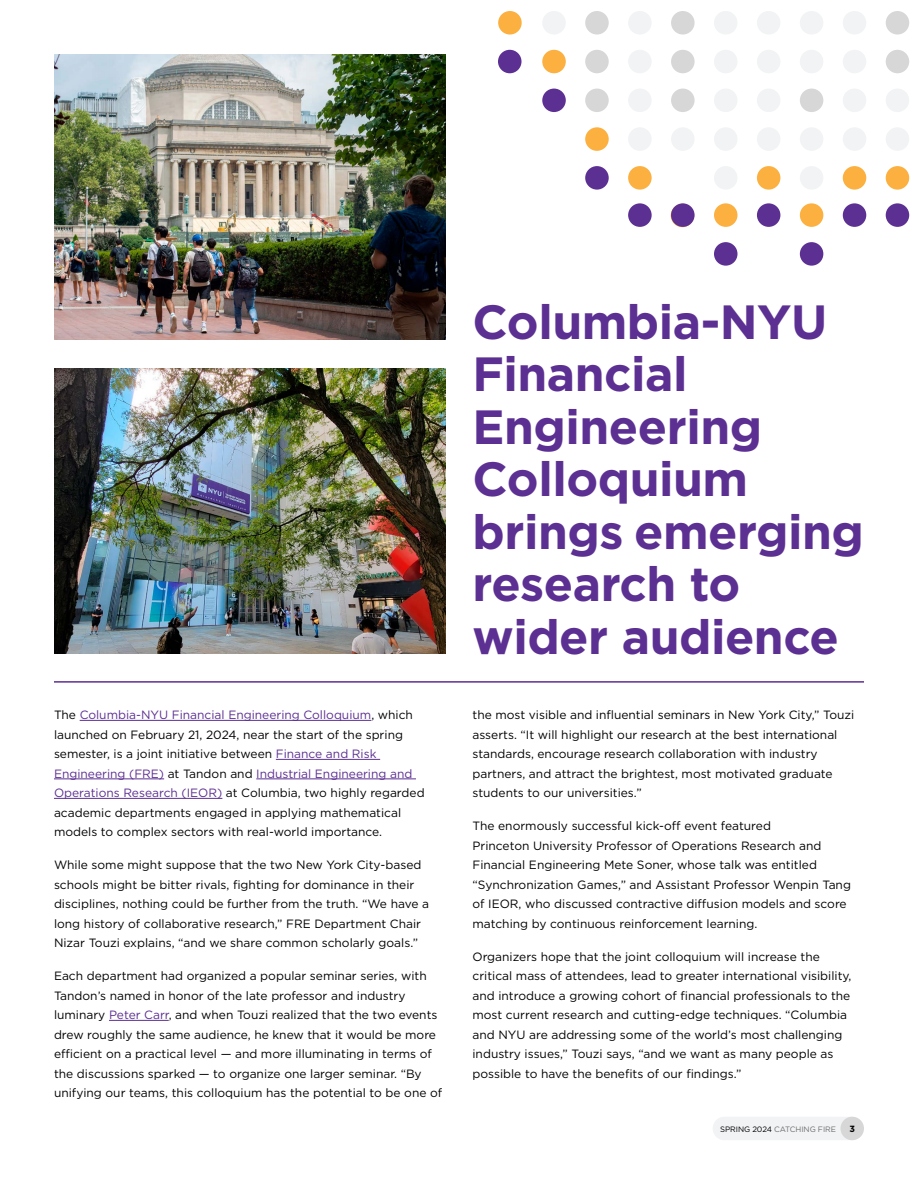
<style>
.page{position:relative;width:918px;height:1188px;background:#fff}
.page>*{position:absolute;margin:0;border:0;box-sizing:border-box;transform-origin:0 0}
.t1{font:700 48px/52.5px "Gotham";letter-spacing:-.01em;color:#5c2f92}
.t2{font:12px/19.5px "Gotham";color:#000}
.t3{font:700 9px "Gotham";color:#000}
.t4{font:7.8px "Gotham";letter-spacing:-.01em;color:#6d6e6e}
.s1{color:#5c2f92}
.s2{color:#000}
</style>
<div class="page">
<div style="left:671px;top:204px;width:23px;height:23px;background:#c78b68;border-radius:50%"></div>
<div style="left:714px;top:242px;width:24px;height:24px;background:#5c2f92;border-radius:50%"></div>
<div style="left:628px;top:203px;width:24px;height:24px;background:#5c2f92;border-radius:50%"></div>
<div style="left:671px;top:203px;width:24px;height:24px;background:#5c2f92;border-radius:50%"></div>
<div style="left:714px;top:203px;width:24px;height:24px;background:#fbb040;border-radius:50%"></div>
<div style="left:757px;top:203px;width:23px;height:24px;background:#5c2f92;border-radius:50%"></div>
<div style="left:800px;top:242px;width:23px;height:24px;background:#5c2f92;border-radius:50%"></div>
<div style="left:628px;top:166px;width:24px;height:24px;background:#fbb040;border-radius:50%"></div>
<div style="left:585px;top:166px;width:24px;height:24px;background:#5c2f92;border-radius:50%"></div>
<div style="left:714px;top:166px;width:24px;height:24px;background:#f1f3f4;border-radius:50%"></div>
<div style="left:757px;top:166px;width:23px;height:24px;background:#fbb040;border-radius:50%"></div>
<div style="left:800px;top:203px;width:23px;height:24px;background:#fbb040;border-radius:50%"></div>
<div style="left:843px;top:203px;width:23px;height:24px;background:#5c2f92;border-radius:50%"></div>
<div style="left:886px;top:203px;width:23px;height:24px;background:#5c2f92;border-radius:50%"></div>
<div style="left:628px;top:127px;width:24px;height:24px;background:#f1f3f4;border-radius:50%"></div>
<div style="left:671px;top:127px;width:24px;height:24px;background:#f1f3f4;border-radius:50%"></div>
<div style="left:585px;top:127px;width:24px;height:24px;background:#fbb040;border-radius:50%"></div>
<div style="left:714px;top:127px;width:24px;height:24px;background:#f1f3f4;border-radius:50%"></div>
<div style="left:757px;top:127px;width:23px;height:24px;background:#f1f3f4;border-radius:50%"></div>
<div style="left:800px;top:166px;width:23px;height:24px;background:#f1f3f4;border-radius:50%"></div>
<div style="left:843px;top:166px;width:23px;height:24px;background:#fbb040;border-radius:50%"></div>
<div style="left:628px;top:89px;width:24px;height:23px;background:#f1f3f4;border-radius:50%"></div>
<div style="left:542px;top:89px;width:24px;height:23px;background:#5c2f92;border-radius:50%"></div>
<div style="left:671px;top:89px;width:24px;height:23px;background:#d6d7d6;border-radius:50%"></div>
<div style="left:585px;top:89px;width:24px;height:23px;background:#d6d7d6;border-radius:50%"></div>
<div style="left:714px;top:89px;width:24px;height:23px;background:#f1f3f4;border-radius:50%"></div>
<div style="left:757px;top:89px;width:23px;height:23px;background:#f1f3f4;border-radius:50%"></div>
<div style="left:800px;top:127px;width:23px;height:24px;background:#f1f3f4;border-radius:50%"></div>
<div style="left:843px;top:127px;width:23px;height:24px;background:#f1f3f4;border-radius:50%"></div>
<div style="left:886px;top:127px;width:23px;height:24px;background:#f1f3f4;border-radius:50%"></div>
<div style="left:628px;top:50px;width:24px;height:23px;background:#f1f3f4;border-radius:50%"></div>
<div style="left:542px;top:50px;width:24px;height:23px;background:#fbb040;border-radius:50%"></div>
<div style="left:671px;top:50px;width:24px;height:23px;background:#d6d7d6;border-radius:50%"></div>
<div style="left:585px;top:50px;width:24px;height:23px;background:#d6d7d6;border-radius:50%"></div>
<div style="left:714px;top:50px;width:24px;height:23px;background:#f1f3f4;border-radius:50%"></div>
<div style="left:757px;top:50px;width:23px;height:23px;background:#f1f3f4;border-radius:50%"></div>
<div style="left:800px;top:89px;width:23px;height:23px;background:#d6d7d6;border-radius:50%"></div>
<div style="left:843px;top:89px;width:23px;height:23px;background:#f1f3f4;border-radius:50%"></div>
<div style="left:886px;top:89px;width:23px;height:23px;background:#f1f3f4;border-radius:50%"></div>
<div style="left:628px;top:11px;width:24px;height:24px;background:#f1f3f4;border-radius:50%"></div>
<div style="left:542px;top:11px;width:24px;height:24px;background:#f1f3f4;border-radius:50%"></div>
<div style="left:671px;top:11px;width:24px;height:24px;background:#d6d7d6;border-radius:50%"></div>
<div style="left:585px;top:11px;width:24px;height:24px;background:#d6d7d6;border-radius:50%"></div>
<div style="left:714px;top:11px;width:24px;height:24px;background:#f1f3f4;border-radius:50%"></div>
<div style="left:757px;top:11px;width:23px;height:24px;background:#f1f3f4;border-radius:50%"></div>
<div style="left:800px;top:50px;width:23px;height:23px;background:#f1f3f4;border-radius:50%"></div>
<div style="left:843px;top:50px;width:23px;height:23px;background:#f1f3f4;border-radius:50%"></div>
<div style="left:886px;top:50px;width:23px;height:23px;background:#d6d7d6;border-radius:50%"></div>
<div style="left:800px;top:11px;width:23px;height:24px;background:#f1f3f4;border-radius:50%"></div>
<div style="left:843px;top:11px;width:23px;height:24px;background:#f1f3f4;border-radius:50%"></div>
<div style="left:886px;top:11px;width:23px;height:24px;background:#d6d7d6;border-radius:50%"></div>
<div style="left:498px;top:50px;width:24px;height:23px;background:#5c2f92;border-radius:50%"></div>
<div style="left:498px;top:11px;width:24px;height:24px;background:#fbb040;border-radius:50%"></div>
<div style="left:886px;top:166px;width:23px;height:24px;background:#fbb040;border-radius:50%"></div>
<img style="left:54px;top:54px;width:392px;height:286px">
<img style="left:54px;top:368px;width:392px;height:286px">
<div style="left:713px;top:1117px;width:136px;height:23px;background:#f1f3f4"></div>
<div style="left:840px;top:1117px;width:24px;height:23px;background:#d6d7d6;border-radius:50%"></div>
<hr style="left:54px;top:681px;width:810px;height:2px;background:#5c2f92">
<hr style="left:80px;top:720px;width:291px;height:1px;background:#5c2f92">
<hr style="left:276px;top:759px;width:104px;height:1px;background:#5c2f92">
<hr style="left:54px;top:779px;width:110px;height:1px;background:#5c2f92">
<hr style="left:256px;top:779px;width:160px;height:1px;background:#5c2f92">
<hr style="left:54px;top:798px;width:168px;height:1px;background:#5c2f92">
<hr style="left:109px;top:1020px;width:60px;height:1px;background:#5c2f92">
<p class="t2" style="left:54px;top:705px;width:372px">The <span class="s1">Columbia-NYU Financial Engineering Colloquium</span>, which launched on February 21, 2024, near the start of the spring semester, is a joint initiative between <span class="s1">Finance and Risk Engineering (FRE)</span> at Tandon and <span class="s1">Industrial Engineering and Operations Research (IEOR)</span> at Columbia, two highly regarded academic departments engaged in applying mathematical models to complex sectors with real-world importance.</p>
<p class="t2" style="left:54px;top:855px;width:377px">While some might suppose that the two New York City-based schools might be bitter rivals, fighting for dominance in their disciplines, nothing could be further from the truth. “We have a long history of collaborative research,” FRE Department Chair Nizar Touzi explains, “and we share common scholarly goals.”</p>
<p class="t2" style="left:54px;top:966px;width:390px">Each department had organized a popular seminar series, with Tandon’s named in honor of the late professor and industry luminary <span class="s1">Peter Carr</span>, and when Touzi realized that the two events drew roughly the same audience, he knew that it would be more efficient on a practical level — and more illuminating in terms of the discussions sparked — to organize one larger seminar. “By unifying our teams, this colloquium has the potential to be one of</p>
<h1 class="t1" style="left:472px;top:295px;width:393px">Columbia-NYU<br>Financial<br>Engineering<br>Colloquium brings emerging research to wider audience</h1>
<p class="t2" style="left:472px;top:705px;width:383px">the most visible and influential seminars in New York City,” Touzi asserts. “It will highlight our research at the best international standards, encourage research collaboration with industry partners, and attract the brightest, most motivated graduate students to our universities.”</p>
<p class="t2" style="left:472px;top:816px;width:380px">The enormously successful kick-off event featured<br>Princeton University Professor of Operations Research and Financial Engineering Mete Soner, whose talk was entitled “Synchronization Games,” and Assistant Professor Wenpin Tang of IEOR, who discussed contractive diffusion models and score matching by continuous reinforcement learning.</p>
<p class="t2" style="left:472px;top:946px;width:381px">Organizers hope that the joint colloquium will increase the critical mass of attendees, lead to greater international visibility, and introduce a growing cohort of financial professionals to the most current research and cutting-edge techniques. “Columbia and NYU are addressing some of the world’s most challenging industry issues,” Touzi says, “and we want as many people as possible to have the benefits of our findings.”</p>
<p class="t4" style="left:720px;top:1124px;width:117px"><span class="s2">SPRING 2024</span> CATCHING FIRE</p>
<p class="t3" style="left:849px;top:1123px;width:7px">3</p>
</div>
